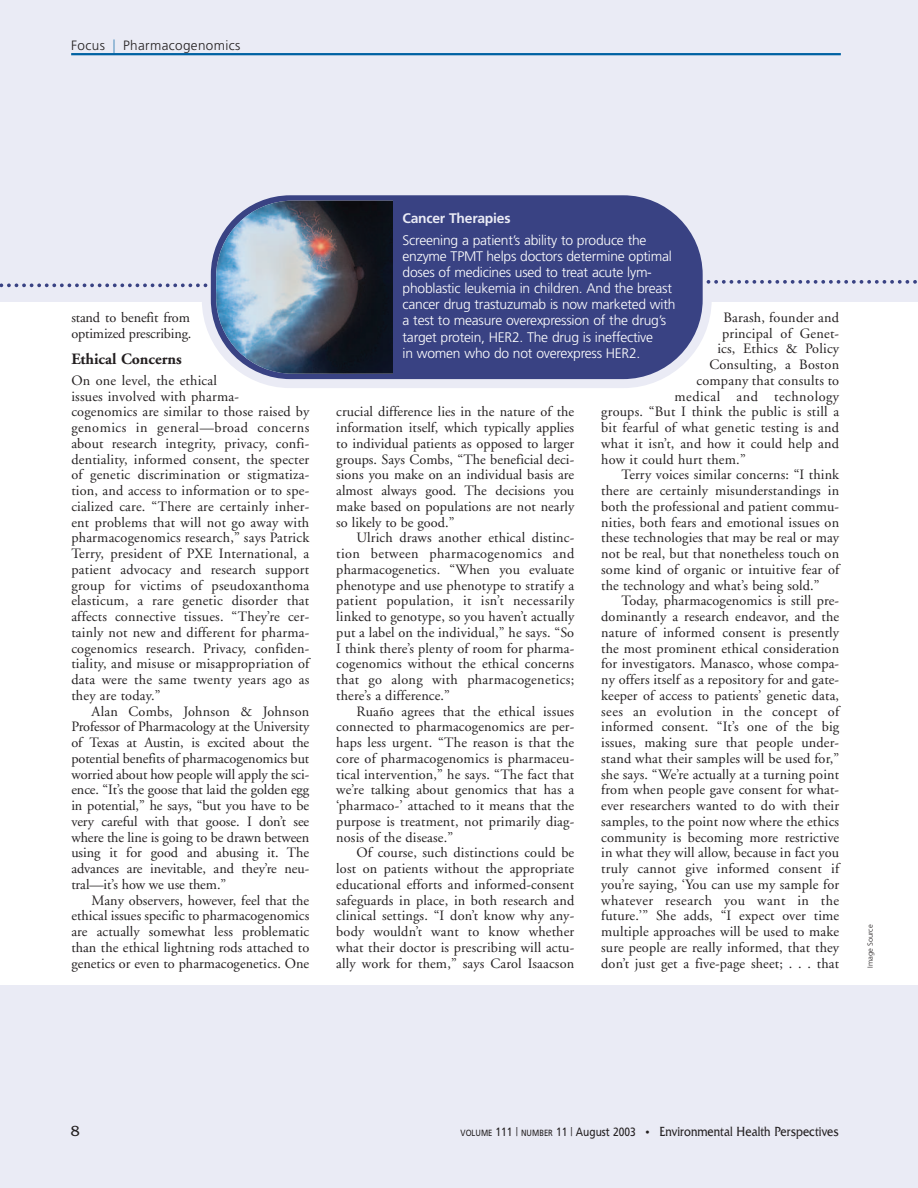
<style>
.page{position:relative;width:918px;height:1188px;background:#fff}
.page>*{position:absolute;margin:0;border:0;box-sizing:border-box;transform-origin:0 0}
.t1{font:700 15.75px "Adobe Garamond";color:#231f20}
.t2{font:15px "Friz Quadrata IT Cby BT";color:#231f20}
.t3{font:14.25px/15.8px "Adobe Garamond";letter-spacing:.01em;color:#231f20;text-align:justify}
.t4{font:14.25px "Adobe Garamond";letter-spacing:.03em;color:#231f20}
.t5{font:14.25px/15.8px "Adobe Garamond";letter-spacing:-.01em;color:#231f20}
.t6{font:14.25px "Adobe Garamond";letter-spacing:.035em;color:#231f20}
.t7{font:300 13.8px/16.2px "Frutiger";letter-spacing:-.015em;color:#fff}
.t8{font:700 13.8px "Frutiger";letter-spacing:-.015em;color:#eaebf5}
.t9{font:13.5px "Friz Quadrata IT Cby BT";color:#231f20;scale:.85 1}
.t10{font:300 13.5px "Frutiger";letter-spacing:.03em;color:#231f20}
.t11{font:300 7.5px "Frutiger";color:#231f20}
.s1{font-size:18px;color:#0061a2}
.s2{font-family:"Frutiger";font-size:9px}
.s3{font-family:"Frutiger";font-size:12px}
.s4{font-family:"Frutiger";font-weight:300;font-size:12px}
.s5{font-size:10.5px}
</style>
<div class="page">
<div style="left:0;top:0;width:918px;height:302px;background:#eaebf5"></div>
<div style="left:0;top:985px;width:918px;height:203px;background:#eaebf5"></div>
<hr style="left:71px;top:53px;width:770px;height:2px;background:#0061a2">
<svg style="left:202px;top:195px;width:510px;height:193px"></svg>
<img style="left:216px;top:201px;width:177px;height:173px">
<div style="left:393px;top:198px;width:213px;height:176px;background:#394283"></div>
<svg style="left:0;top:283px;width:215px;height:4px"></svg>
<svg style="left:696px;top:280px;width:221px;height:4px"></svg>
<p class="t10" style="left:71px;top:40px;width:171px">Focus <span class="s1">|</span> Pharmacogenomics</p>
<p class="t5" style="left:71px;top:311px;width:122px">stand to benefit from optimized prescribing.</p>
<p class="t1" style="left:71px;top:352px;width:112px">Ethical Concerns</p>
<p class="t3" style="left:71px;top:374px;width:239px;text-align:left">On one level, the ethical<br>issues involved with pharma-<br>cogenomics are similar to those raised by genomics in general—broad concerns about research integrity, privacy, confi&shy;dentiality, informed consent, the specter of genetic discrimination or stigmatiza&shy;tion, and access to information or to spe&shy;cialized care. “There are certainly inher&shy;ent problems that will not go away with pharmacogenomics research,” says Patrick Terry, president of PXE International, a patient advocacy and research support group for victims of pseudoxanthoma elasticum, a rare genetic disorder that affects connective tissues. “They’re cer&shy;tainly not new and different for pharma&shy;cogenomics research. Privacy, confiden&shy;tiality, and misuse or misappropriation of data were the same twenty years ago as they are today.”</p>
<p class="t3" style="left:71px;top:704px;width:239px;text-indent:20px">Alan Combs, Johnson &amp; Johnson Professor of Pharmacology at the University of Texas at Austin, is excited about the potential benefits of pharmacogenomics but worried about how people will apply the sci&shy;ence. “It’s the goose that laid the golden egg in potential,” he says, “but you have to be very careful with that goose. I don’t see where the line is going to be drawn between using it for good and abusing it. The advances are inevitable, and they’re neu&shy;tral—it’s how we use them.”</p>
<p class="t3" style="left:71px;top:893px;width:239px;text-indent:20px">Many observers, however, feel that the ethical issues specific to pharmacogenomics are actually somewhat less problematic than the ethical lightning rods attached to genetics or even to pharmacogenetics. One</p>
<p class="t8" style="left:403px;top:213px;width:109px">Cancer Therapies</p>
<p class="t7" style="left:403px;top:233px;width:274px">Screening a patient’s ability to produce the enzyme TPMT helps doctors determine optimal doses of medicines used to treat acute lym&shy;phoblastic leukemia in children. And the breast cancer drug trastuzumab is now marketed with a test to measure overexpression of the drug’s target protein, HER2. The drug is ineffective<br>in women who do not overexpress HER2.</p>
<p class="t3" style="left:724px;top:311px;width:117px">Barash, founder and</p>
<p class="t3" style="left:722px;top:326px;width:119px">principal of Genet-</p>
<p class="t3" style="left:717px;top:342px;width:123px">ics, Ethics &amp; Policy</p>
<p class="t3" style="left:709px;top:358px;width:131px">Consulting, a Boston</p>
<p class="t3" style="left:697px;top:374px;width:144px">company that consults to</p>
<p class="t6" style="left:675px;top:390px;width:166px">medical and technology</p>
<p class="t3" style="left:601px;top:405px;width:239px">groups. “But I think the public is still a</p>
<p class="t3" style="left:601px;top:421px;width:239px">bit fearful of what genetic testing is and</p>
<p class="t3" style="left:601px;top:437px;width:239px">what it isn’t, and how it could help and</p>
<p class="t3" style="left:601px;top:452px;width:146px">how it could hurt them.”</p>
<p class="t3" style="left:622px;top:468px;width:219px">Terry voices similar concerns: “I think</p>
<p class="t3" style="left:601px;top:484px;width:239px">there are certainly misunderstandings in</p>
<p class="t3" style="left:601px;top:500px;width:239px">both the professional and patient commu-</p>
<p class="t3" style="left:601px;top:515px;width:239px">nities, both fears and emotional issues on</p>
<p class="t3" style="left:601px;top:531px;width:239px">these technologies that may be real or may</p>
<p class="t3" style="left:601px;top:547px;width:239px">not be real, but that nonetheless touch on</p>
<p class="t3" style="left:601px;top:563px;width:239px">some kind of organic or intuitive fear of</p>
<p class="t3" style="left:601px;top:578px;width:220px">the technology and what’s being sold.”</p>
<p class="t3" style="left:622px;top:594px;width:219px">Today, pharmacogenomics is still pre-</p>
<p class="t3" style="left:601px;top:610px;width:239px">dominantly a research endeavor, and the</p>
<p class="t3" style="left:601px;top:626px;width:239px">nature of informed consent is presently</p>
<p class="t3" style="left:601px;top:641px;width:239px">the most prominent ethical consideration</p>
<p class="t3" style="left:601px;top:657px;width:239px">for investigators. Manasco, whose compa-</p>
<p class="t3" style="left:601px;top:673px;width:239px">ny offers itself as a repository for and gate-</p>
<p class="t3" style="left:601px;top:689px;width:239px">keeper of access to patients’ genetic data,</p>
<p class="t4" style="left:601px;top:705px;width:239px">sees an evolution in the concept of</p>
<p class="t3" style="left:601px;top:720px;width:239px">informed consent. “It’s one of the big</p>
<p class="t3" style="left:601px;top:736px;width:239px">issues, making sure that people under-</p>
<p class="t3" style="left:601px;top:752px;width:239px">stand what their samples will be used for,”</p>
<p class="t3" style="left:601px;top:767px;width:239px">she says. “We’re actually at a turning point</p>
<p class="t3" style="left:601px;top:783px;width:239px">from when people gave consent for what-</p>
<p class="t3" style="left:601px;top:799px;width:239px">ever researchers wanted to do with their</p>
<p class="t3" style="left:601px;top:815px;width:239px">samples, to the point now where the ethics</p>
<p class="t3" style="left:601px;top:830px;width:239px">community is becoming more restrictive</p>
<p class="t3" style="left:601px;top:846px;width:239px">in what they will allow, because in fact you</p>
<p class="t3" style="left:601px;top:862px;width:239px">truly cannot give informed consent if</p>
<p class="t3" style="left:601px;top:878px;width:239px">you’re saying, ‘You can use my sample for</p>
<p class="t4" style="left:601px;top:894px;width:239px">whatever research you want in the</p>
<p class="t3" style="left:601px;top:909px;width:239px">future.’” She adds, “I expect over time</p>
<p class="t3" style="left:601px;top:925px;width:239px">multiple approaches will be used to make</p>
<p class="t3" style="left:601px;top:941px;width:239px">sure people are really informed, that they</p>
<p class="t3" style="left:601px;top:956px;width:239px">don’t just get a five-page sheet; . . . that</p>
<p class="t3" style="left:336px;top:405px;width:239px">crucial difference lies in the nature of the information itself, which typically applies to individual patients as opposed to larger groups. Says Combs, “The beneficial deci&shy;sions you make on an individual basis are almost always good. The decisions you make based on populations are not nearly so likely to be good.”</p>
<p class="t3" style="left:336px;top:531px;width:239px;text-indent:20px">Ulrich draws another ethical distinc&shy;tion between pharmacogenomics and pharmacogenetics. “When you evaluate phenotype and use phenotype to stratify a patient population, it isn’t necessarily linked to genotype, so you haven’t actually put a label on the individual,” he says. “So I think there’s plenty of room for pharma&shy;cogenomics without the ethical concerns that go along with pharmacogenetics; there’s a difference.”</p>
<p class="t3" style="left:336px;top:704px;width:239px;text-indent:20px">Ruaño agrees that the ethical issues connected to pharmacogenomics are per&shy;haps less urgent. “The reason is that the core of pharmacogenomics is pharmaceu&shy;tical intervention,” he says. “The fact that we’re talking about genomics that has a ‘pharmaco-’ attached to it means that the purpose is treatment, not primarily diag&shy;nosis of the disease.”</p>
<p class="t3" style="left:336px;top:846px;width:239px;text-indent:20px">Of course, such distinctions could be lost on patients without the appropriate educational efforts and informed-consent safeguards in place, in both research and clinical settings. “I don’t know why any&shy;body wouldn’t want to know whether what their doctor is prescribing will actu&shy;ally work for them,” says Carol Isaacson</p>
<p class="t11" style="left:867px;top:968px;width:45px;rotate:-90deg">Image Source</p>
<p class="t2" style="left:71px;top:1126px;width:10px">8</p>
<p class="t9" style="left:461px;top:1127px;width:447px"><span class="s2">VOLUME</span> <span class="s3">111</span> <span class="s4">|</span> <span class="s2">NUMBER</span> <span class="s3">11</span> <span class="s4">|</span> <span class="s3">August 2003</span> <span class="s5">•</span> Environmental Health Perspectives</p>
</div>
